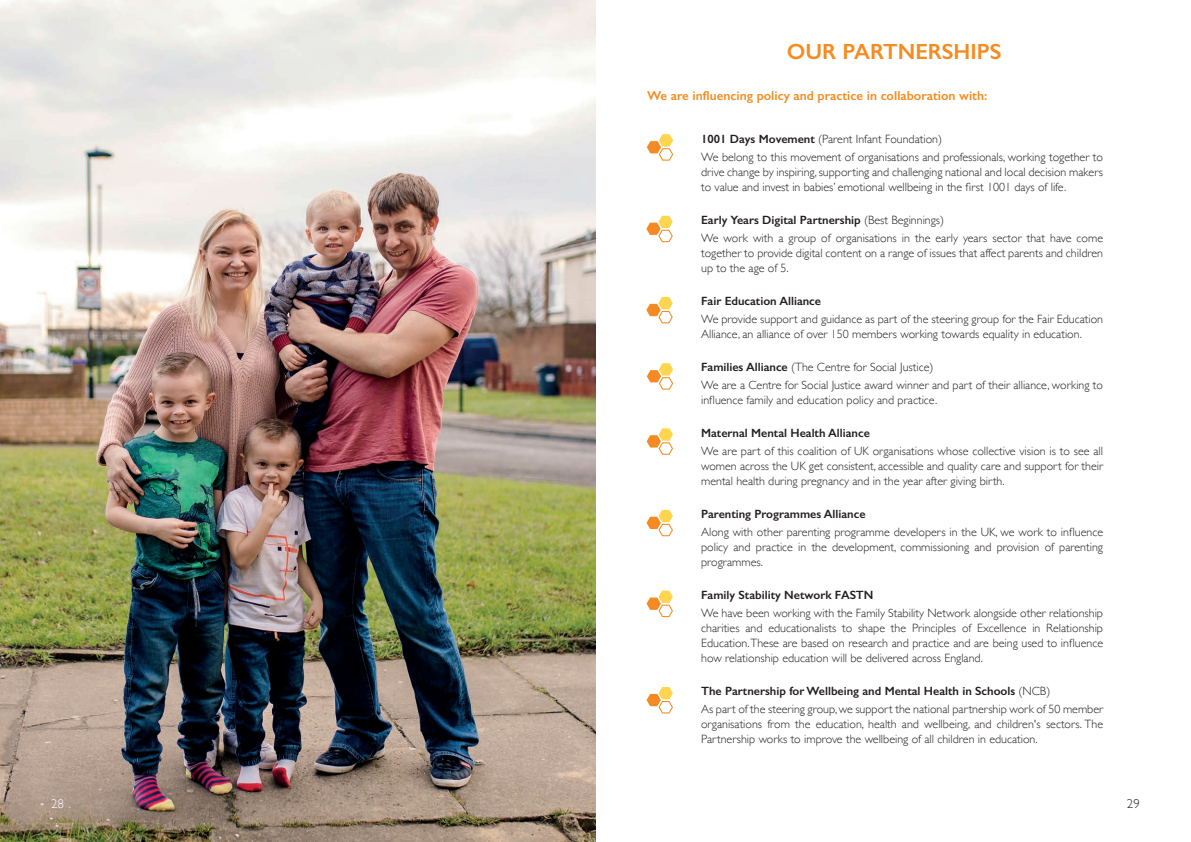
<style>
.page{position:relative;width:1191px;height:842px;background:#fff}
.page>*{position:absolute;margin:0;border:0;box-sizing:border-box;transform-origin:0 0}
.Title_orange{font:600 22px "Gill Sans";color:#f68b1f}
.Paragraph_Slightly_B{font:600 13px "Gill Sans";color:#f68b1f}
.Paragraph_bigger{font:300 13px "Gill Sans";color:#fff}
.Paragraph_bigger-2{font:300 13px "Gill Sans";color:#231f20}
.Paragraph_Slightly_B-2{font:300 12px/15px "Gill Sans";color:#231f20;text-align:justify}
.Paragraph_Slightly_B-3{font:600 12px "Gill Sans";color:#231f20}
.s1{font-weight:600}
.s2{font-weight:300}
</style>
<div class="page">
<img style="left:0;top:0;width:595px;height:842px">
<svg style="left:647px;top:134px;width:26px;height:27px"></svg>
<svg style="left:646px;top:216px;width:27px;height:26px"></svg>
<svg style="left:646px;top:297px;width:27px;height:26px"></svg>
<svg style="left:647px;top:363px;width:26px;height:27px"></svg>
<svg style="left:646px;top:428px;width:27px;height:27px"></svg>
<svg style="left:646px;top:510px;width:27px;height:26px"></svg>
<svg style="left:646px;top:591px;width:27px;height:26px"></svg>
<svg style="left:646px;top:687px;width:27px;height:26px"></svg>
<p class="Paragraph_bigger" style="left:51px;top:794px;width:15px">28</p>
<p class="Title_orange" style="left:786px;top:38px;width:216px">OUR PARTNERSHIPS</p>
<p class="Paragraph_Slightly_B" style="left:647px;top:87px;width:342px">We are influencing policy and practice in collaboration with:</p>
<p class="Paragraph_Slightly_B-2" style="left:701px;top:131px;width:242px"><span class="s1">1001 Days Movement</span> (Parent Infant Foundation)</p>
<p class="Paragraph_Slightly_B-2" style="left:701px;top:149px;width:403px">We belong to this movement of organisations and professionals, working together to drive change by inspiring, supporting and challenging national and local decision makers to value and invest in babies’ emotional wellbeing in the first 1001 days of life.</p>
<p class="Paragraph_Slightly_B-3" style="left:701px;top:212px;width:245px">Early Years Digital Partnership <span class="s2">(Best Beginnings)</span></p>
<p class="Paragraph_Slightly_B-2" style="left:701px;top:230px;width:403px">We work with a group of organisations in the early years sector that have come together to provide digital content on a range of issues that affect parents and children up to the age of 5.</p>
<p class="Paragraph_Slightly_B-3" style="left:701px;top:293px;width:121px">Fair Education Alliance</p>
<p class="Paragraph_Slightly_B-2" style="left:701px;top:311px;width:403px">We provide support and guidance as part of the steering group for the Fair Education<br>Alliance, an alliance of over 150 members working towards equality in education.</p>
<p class="Paragraph_Slightly_B-2" style="left:701px;top:359px;width:234px"><span class="s1">Families Alliance</span> (The Centre for Social Justice)</p>
<p class="Paragraph_Slightly_B-2" style="left:701px;top:377px;width:403px">We are a Centre for Social Justice award winner and part of their alliance, working to influence family and education policy and practice.</p>
<p class="Paragraph_Slightly_B-3" style="left:701px;top:425px;width:170px">Maternal Mental Health Alliance</p>
<p class="Paragraph_Slightly_B-2" style="left:701px;top:443px;width:403px">We are part of this coalition of UK organisations whose collective vision is to see all women across the UK get consistent, accessible and quality care and support for their mental health during pregnancy and in the year after giving birth.</p>
<p class="Paragraph_Slightly_B-3" style="left:701px;top:506px;width:166px">Parenting Programmes Alliance</p>
<p class="Paragraph_Slightly_B-2" style="left:701px;top:524px;width:403px">Along with other parenting programme developers in the UK, we work to influence policy and practice in the development, commissioning and provision of parenting programmes.</p>
<p class="Paragraph_Slightly_B-3" style="left:701px;top:587px;width:174px">Family Stability Network FASTN</p>
<p class="Paragraph_Slightly_B-2" style="left:701px;top:605px;width:403px">We have been working with the Family Stability Network alongside other relationship charities and educationalists to shape the Principles of Excellence in Relationship Education. These are based on research and practice and are being used to influence how relationship education will be delivered across England.</p>
<p class="Paragraph_Slightly_B-3" style="left:701px;top:683px;width:351px">The Partnership for Wellbeing and Mental Health in Schools <span class="s2">(NCB)</span></p>
<p class="Paragraph_Slightly_B-2" style="left:701px;top:701px;width:403px">As part of the steering group, we support the national partnership work of 50 member organisations from the education, health and wellbeing, and children's sectors. The Partnership works to improve the wellbeing of all children in education.</p>
<p class="Paragraph_bigger-2" style="left:1127px;top:794px;width:14px">29</p>
</div>
